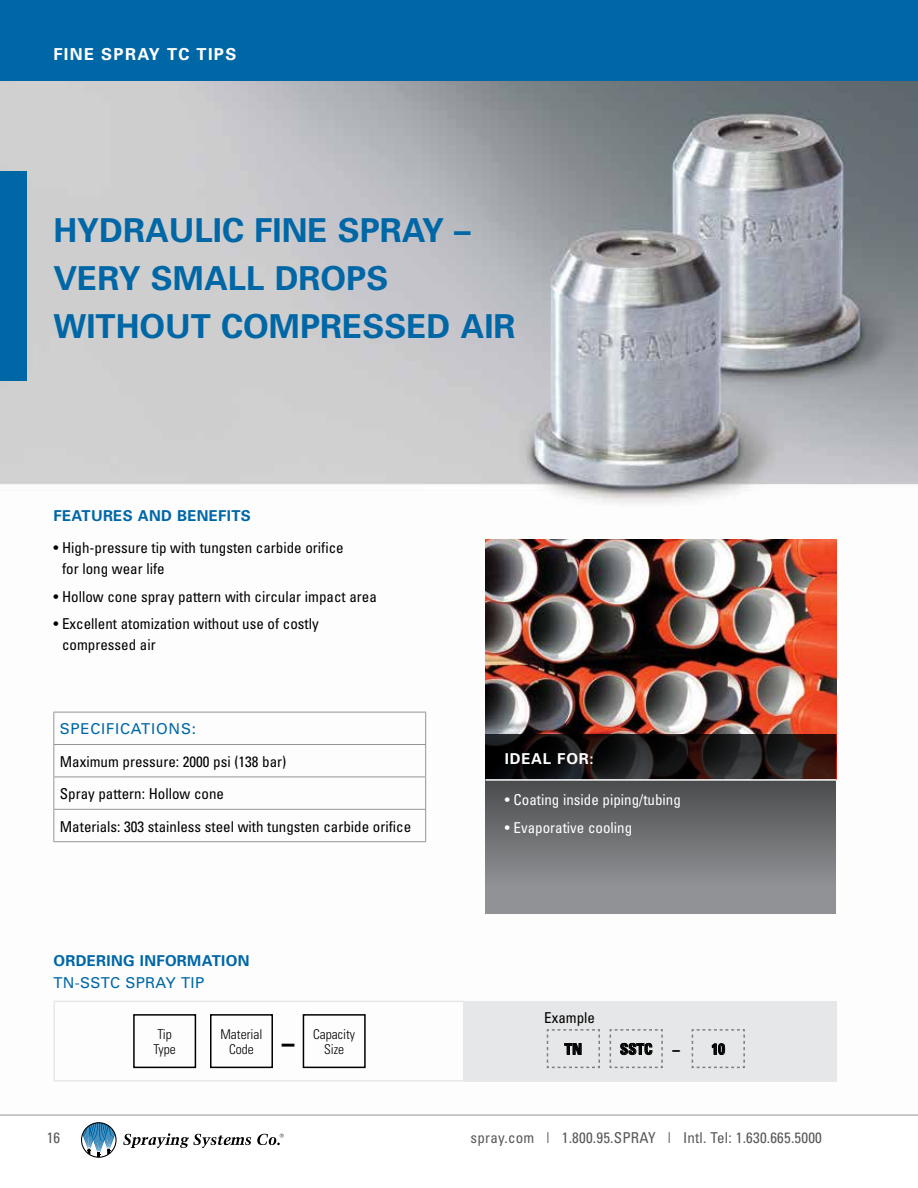
<style>
.page{position:relative;width:918px;height:1188px;background:#fff}
.page>*{position:absolute;margin:0;border:0;box-sizing:border-box;transform-origin:0 0}
.t1{font:700 33px/48px "Univers";color:#0067a6}
.t2{font:700 25.5px "Univers";color:#000}
.t3{font:700 16.5px "Univers";letter-spacing:.08em;color:#fff}
.t4{font:condensed 15px/21px "Univers";color:#000}
.t5{font:condensed 15px "Univers";letter-spacing:.015em;color:#58595b}
.t6{font:condensed 15px "Univers";color:#fff}
.t7{font:700 15px "Univers";letter-spacing:.02em;color:#0067a6}
.t8{font:15px "Univers";letter-spacing:.05em;color:#0067a6}
.t9{font:15px "Univers";letter-spacing:.02em;color:#0067a6}
.t10{font:700 15px "Univers";letter-spacing:.05em;color:#fff}
.t11{font:700 condensed 15px "Univers";color:#000}
.t12{font:300 condensed 13.5px/15px "Univers";color:#000;text-align:center}
.s1{font-stretch:normal}
</style>
<div class="page">
<img style="left:0;top:81px;width:918px;height:1034px">
<img style="left:485px;top:539px;width:351px;height:195px">
<svg style="left:485px;top:734px;width:351px;height:180px;background:#5d5d5f"></svg>
<hr style="left:485px;top:779px;width:351px;height:2px;background:#fff">
<hr style="left:0;top:1115px;width:918px;height:1px;background:#939598">
<svg style="left:81px;top:1122px;width:36px;height:36px"></svg>
<svg style="left:123px;top:1133px;width:128px;height:15px"></svg>
<svg style="left:257px;top:1134px;width:27px;height:11px"></svg>
<div style="left:0;top:0;width:918px;height:81px;background:#0067a6"></div>
<div style="left:0;top:172px;width:27px;height:209px;background:#0067a6"></div>
<hr style="left:53px;top:712px;width:373px;height:1px;background:#939598">
<hr style="left:53px;top:712px;width:1px;height:32px;background:#939598">
<hr style="left:425px;top:712px;width:1px;height:32px;background:#939598">
<hr style="left:53px;top:744px;width:373px;height:1px;background:#939598">
<hr style="left:53px;top:745px;width:1px;height:32px;background:#939598">
<hr style="left:425px;top:745px;width:1px;height:32px;background:#939598">
<hr style="left:53px;top:777px;width:373px;height:1px;background:#939598">
<hr style="left:53px;top:777px;width:1px;height:32px;background:#939598">
<hr style="left:425px;top:777px;width:1px;height:32px;background:#939598">
<hr style="left:53px;top:809px;width:373px;height:1px;background:#939598">
<hr style="left:53px;top:810px;width:1px;height:31px;background:#939598">
<hr style="left:425px;top:810px;width:1px;height:31px;background:#939598">
<hr style="left:53px;top:841px;width:373px;height:1px;background:#939598">
<div style="left:53px;top:1001px;width:411px;height:81px;border:2px solid #e6e7e8"></div>
<div style="left:464px;top:1001px;width:372px;height:81px;background:#e6e7e8"></div>
<svg style="left:546px;top:1029px;width:54px;height:40px"></svg>
<svg style="left:609px;top:1029px;width:54px;height:40px"></svg>
<svg style="left:691px;top:1029px;width:54px;height:40px"></svg>
<div style="left:210px;top:1014px;width:63px;height:54px;border:2px solid #000"></div>
<div style="left:133px;top:1014px;width:63px;height:54px;border:2px solid #000"></div>
<div style="left:303px;top:1014px;width:63px;height:54px;border:2px solid #000"></div>
<p class="t3" style="left:53px;top:44px;width:184px">FINE SPRAY TC TIPS</p>
<h1 class="t1" style="left:53px;top:205px;width:464px">HYDRAULIC FINE SPRAY –<br>VERY SMALL DROPS<br>WITHOUT COMPRESSED AIR</h1>
<p class="t7" style="left:53px;top:506px;width:199px">FEATURES AND BENEFITS</p>
<p class="t4" style="left:62px;top:537px;width:283px;text-indent:-9px">• High-pressure tip with tungsten carbide orifice for long wear life</p>
<p class="t4" style="left:53px;top:585px;width:325px">• Hollow cone spray pattern with circular impact area</p>
<p class="t4" style="left:62px;top:613px;width:258px;text-indent:-9px">• Excellent atomization without use of costly compressed air</p>
<p class="t8" style="left:60px;top:720px;width:138px">SPECIFICATIONS:</p>
<p class="t4" style="left:60px;top:745px;width:353px;line-height:32.4px">Maximum pressure: 2000 psi (138 bar)<br>Spray pattern: Hollow cone<br>Materials: 303 stainless steel with tungsten carbide orifice</p>
<p class="t10" style="left:505px;top:749px;width:90px">IDEAL FOR:</p>
<p class="t6" style="left:505px;top:790px;width:177px">• Coating inside piping/tubing</p>
<p class="t6" style="left:505px;top:818px;width:129px">• Evaporative cooling</p>
<p class="t7" style="left:53px;top:951px;width:197px">ORDERING INFORMATION</p>
<p class="t9" style="left:53px;top:973px;width:152px">TN-SSTC SPRAY TIP</p>
<p class="t4" style="left:544px;top:1007px;width:52px">Example</p>
<p class="t12" style="left:154px;top:1026px;width:24px;text-align:left">Tip<br>Type</p>
<p class="t12" style="left:313px;top:1026px;width:43px">Capacity<br>Size</p>
<p class="t12" style="left:220px;top:1026px;width:43px">Material<br>Code</p>
<h2 class="t2" style="left:282px;top:1026px;width:14px">–</h2>
<p class="t11" style="left:565px;top:1040px;width:19px">TN</p>
<p class="t11" style="left:620px;top:1040px;width:34px">SSTC</p>
<p class="t11" style="left:672px;top:1040px;width:54px"><span class="s1">–</span> 10</p>
<p class="t5" style="left:47px;top:1128px;width:15px">16</p>
<p class="t5" style="left:471px;top:1128px;width:353px">spray.com | 1.800.95.SPRAY | Intl. Tel: 1.630.665.5000</p>
</div>
